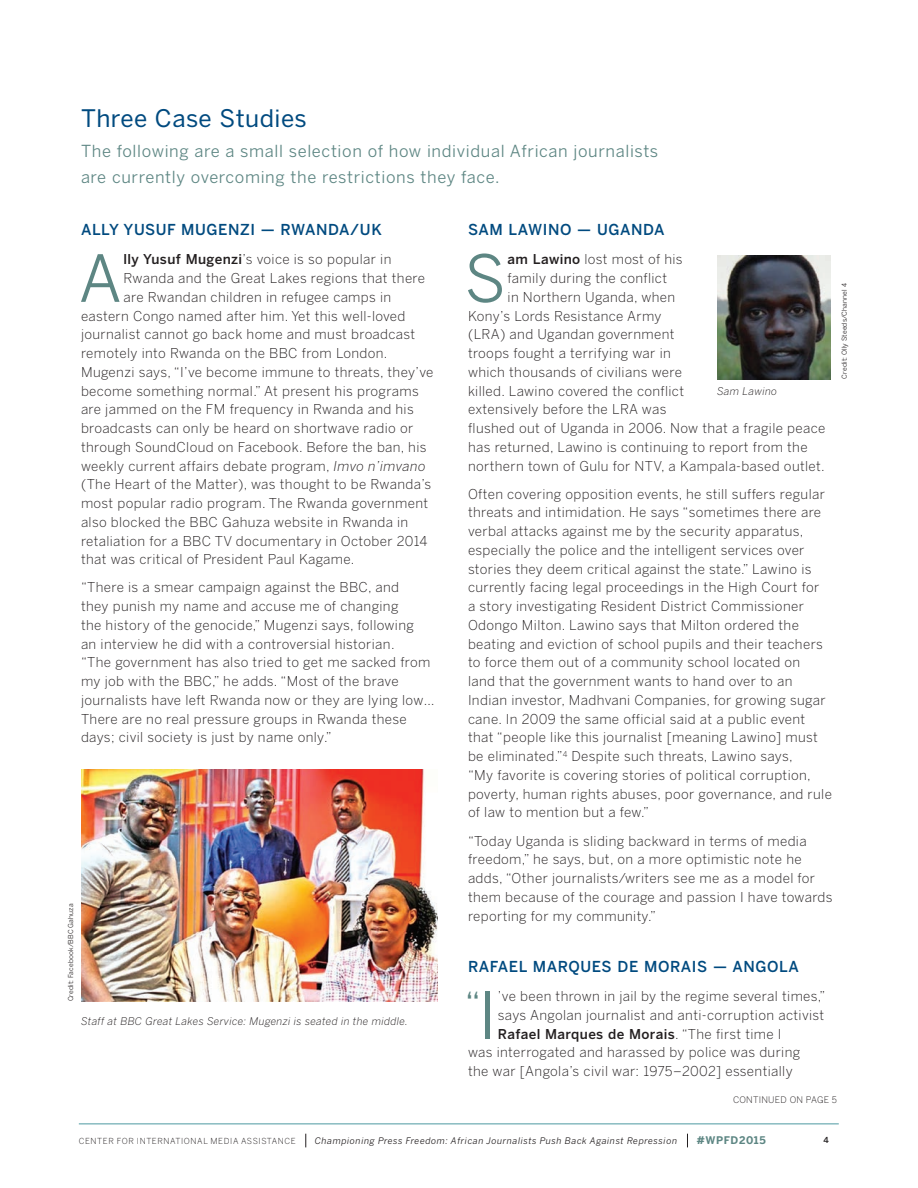
<style>
.page{position:relative;width:918px;height:1188px;background:#fff}
.page>*{position:absolute;margin:0;border:0;box-sizing:border-box;transform-origin:0 0}
.body_w_drop{font:64.2px "Benton Sans";color:#5d8683}
.body_w_drop-2{font:35.7px "Benton Sans";color:#5d8683}
.head1b_section_title{font:24px "Benton Sans";letter-spacing:.02em;color:#004a7f}
.intro___no_drop{font:16.5px/25.5px "Benton Sans";letter-spacing:.04em;color:#5d8683}
.sub1{font:500 15px "Benton Sans";letter-spacing:.04em;color:#004a7f}
.body{font:300 13.5px/18.8px "Benton Sans";letter-spacing:.025em;color:#231f20}
.body_w_drop-3{font:300 13.5px "Benton Sans";letter-spacing:.025em;color:#231f20}
.body_w_drop-4{font:500 13.5px "Benton Sans";letter-spacing:.025em;color:#231f20}
.photo_caption{font:italic 300 10.5px "Benton Sans";letter-spacing:.025em;color:#231f20}
.t1{font:700 10.5px "Benton Sans";letter-spacing:.06em;color:#5d8683}
.t2{font:italic 9px "Benton Sans";letter-spacing:.065em;color:#231f20}
.pickup_sub{font:300 9px "Benton Sans";letter-spacing:.025em;color:#231f20}
.t3{font:300 8.25px "Benton Sans";letter-spacing:.07em;color:#231f20}
.t4{font:500 8.25px "Benton Sans";color:#231f20}
.photo_credit{font:6.75px "Benton Sans";letter-spacing:.02em;color:#231f20}
.s1{font-weight:500}
.s2{font-style:italic}
.s3{font-size:64.2px}
.s4{font-weight:300}
</style>
<div class="page">
<hr style="left:79px;top:1124px;width:760px;height:1px;background:#4d9aa2">
<img style="left:81px;top:770px;width:356px;height:232px">
<img style="left:717px;top:255px;width:114px;height:124px">
<svg style="left:306px;top:1134px;width:1px;height:13px"></svg>
<svg style="left:687px;top:1134px;width:1px;height:13px"></svg>
<p class="head1b_section_title" style="left:81px;top:104px;width:227px">Three Case Studies</p>
<p class="intro___no_drop" style="left:81px;top:138px;width:579px">The following are a small selection of how individual African journalists are currently overcoming the restrictions they face.</p>
<p class="sub1" style="left:81px;top:221px;width:302px">ALLY YUSUF MUGENZI — RWANDA/UK</p>
<p class="body_w_drop" style="left:79px;top:241px;width:45px">A</p>
<p class="body_w_drop-3" style="left:124px;top:251px;width:269px"><span class="s1">lly Yusuf Mugenzi</span>’s voice is so popular in</p>
<p class="body_w_drop-3" style="left:124px;top:270px;width:303px">Rwanda and the Great Lakes regions that there</p>
<p class="body_w_drop-3" style="left:124px;top:289px;width:269px">are Rwandan children in refugee camps in</p>
<p class="body_w_drop-3" style="left:81px;top:308px;width:326px">eastern Congo named after him. Yet this well-loved</p>
<p class="body_w_drop-3" style="left:81px;top:326px;width:336px">journalist cannot go back home and must broadcast</p>
<p class="body_w_drop-3" style="left:81px;top:345px;width:308px">remotely into Rwanda on the BBC from London.</p>
<p class="body_w_drop-3" style="left:81px;top:364px;width:354px">Mugenzi says, “I’ve become immune to threats, they’ve</p>
<p class="body_w_drop-3" style="left:81px;top:383px;width:339px">become something normal.” At present his programs</p>
<p class="body_w_drop-3" style="left:81px;top:401px;width:334px">are jammed on the FM frequency in Rwanda and his</p>
<p class="body_w_drop-3" style="left:81px;top:420px;width:334px">broadcasts can only be heard on shortwave radio or</p>
<p class="body_w_drop-3" style="left:81px;top:439px;width:347px">through SoundCloud on Facebook. Before the ban, his</p>
<p class="body_w_drop-3" style="left:81px;top:458px;width:346px">weekly current affairs debate program, <span class="s2">Imvo n’imvano</span></p>
<p class="body_w_drop-3" style="left:81px;top:476px;width:352px">(The Heart of the Matter), was thought to be Rwanda’s</p>
<p class="body_w_drop-3" style="left:81px;top:495px;width:349px">most popular radio program. The Rwanda government</p>
<p class="body_w_drop-3" style="left:81px;top:514px;width:329px">also blocked the BBC Gahuza website in Rwanda in</p>
<p class="body_w_drop-3" style="left:81px;top:533px;width:348px">retaliation for a BBC TV documentary in October 2014</p>
<p class="body_w_drop-3" style="left:81px;top:551px;width:275px">that was critical of President Paul Kagame.</p>
<p class="body" style="left:81px;top:578px;width:355px">“There is a smear campaign against the BBC, and<br>they punish my name and accuse me of changing<br>the history of the genocide,” Mugenzi says, following<br>an interview he did with a controversial historian.<br>“The government has also tried to get me sacked from my job with the BBC,” he adds. “Most of the brave journalists have left Rwanda now or they are lying low… There are no real pressure groups in Rwanda these days; civil society is just by name only.”</p>
<p class="photo_credit" style="left:67px;top:1001px;width:99px;rotate:-90deg">Credit: Facebook/BBC Gahuza</p>
<p class="photo_caption" style="left:81px;top:1015px;width:328px">Staff at BBC Great Lakes Service: Mugenzi is seated in the middle.</p>
<p class="sub1" style="left:468px;top:221px;width:198px">SAM LAWINO — UGANDA</p>
<p class="body_w_drop" style="left:464px;top:241px;width:43px">S</p>
<p class="body_w_drop-3" style="left:508px;top:251px;width:177px"><span class="s1">am Lawino</span> lost most of his</p>
<p class="body_w_drop-3" style="left:508px;top:270px;width:161px">family during the conflict</p>
<p class="body_w_drop-3" style="left:508px;top:289px;width:169px">in Northern Uganda, when</p>
<p class="body_w_drop-3" style="left:468px;top:308px;width:195px">Kony’s Lords Resistance Army</p>
<p class="body_w_drop-3" style="left:468px;top:326px;width:208px">(LRA) and Ugandan government</p>
<p class="body_w_drop-3" style="left:468px;top:345px;width:204px">troops fought a terrifying war in</p>
<p class="body_w_drop-3" style="left:468px;top:364px;width:215px">which thousands of civilians were</p>
<p class="body_w_drop-3" style="left:468px;top:383px;width:218px">killed. Lawino covered the conflict</p>
<p class="body_w_drop-3" style="left:468px;top:401px;width:200px">extensively before the LRA was</p>
<p class="body_w_drop-3" style="left:468px;top:420px;width:359px">flushed out of Uganda in 2006. Now that a fragile peace</p>
<p class="body_w_drop-3" style="left:468px;top:439px;width:341px">has returned, Lawino is continuing to report from the</p>
<p class="body_w_drop-3" style="left:468px;top:458px;width:358px">northern town of Gulu for NTV, a Kampala-based outlet.</p>
<p class="body" style="left:468px;top:484px;width:365px">Often covering opposition events, he still suffers regular threats and intimidation. He says “sometimes there are verbal attacks against me by the security apparatus, especially the police and the intelligent services over stories they deem critical against the state.” Lawino is currently facing legal proceedings in the High Court for<br>a story investigating Resident District Commissioner Odongo Milton. Lawino says that Milton ordered the beating and eviction of school pupils and their teachers to force them out of a community school located on<br>land that the government wants to hand over to an Indian investor, Madhvani Companies, for growing sugar cane. In 2009 the same official said at a public event that “people like this journalist [meaning Lawino] must be eliminated.”<sup>4</sup> Despite such threats, Lawino says,<br>“My favorite is covering stories of political corruption, poverty, human rights abuses, poor governance, and rule of law to mention but a few.”</p>
<p class="body" style="left:468px;top:831px;width:366px">“Today Uganda is sliding backward in terms of media freedom,” he says, but, on a more optimistic note he adds, “Other journalists/writers see me as a model for them because of the courage and passion I have towards reporting for my community.”</p>
<p class="sub1" style="left:468px;top:958px;width:333px">RAFAEL MARQUES DE MORAIS — ANGOLA</p>
<p class="body_w_drop-2" style="left:465px;top:984px;width:33px">“<span class="s3">I</span></p>
<p class="body_w_drop-3" style="left:498px;top:988px;width:329px">’ve been thrown in jail by the regime several times,”</p>
<p class="photo_caption" style="left:717px;top:385px;width:62px">Sam Lawino</p>
<p class="body_w_drop-3" style="left:498px;top:1007px;width:328px">says Angolan journalist and anti-corruption activist</p>
<p class="body_w_drop-4" style="left:498px;top:1026px;width:285px">Rafael Marques de Morais<span class="s4">. “The first time I</span></p>
<p class="body_w_drop-3" style="left:468px;top:1045px;width:334px">was interrogated and harassed by police was during</p>
<p class="body_w_drop-3" style="left:468px;top:1063px;width:326px">the war [Angola’s civil war: 1975–2002] essentially</p>
<p class="photo_credit" style="left:840px;top:379px;width:97px;rotate:-90deg">Credit: Olly Steeds/Channel 4</p>
<p class="pickup_sub" style="left:733px;top:1094px;width:105px">CONTINUED ON PAGE 5</p>
<p class="t3" style="left:79px;top:1136px;width:218px">CENTER FOR INTERNATIONAL MEDIA ASSISTANCE</p>
<p class="t2" style="left:315px;top:1135px;width:364px">Championing Press Freedom: African Journalists Push Back Against Repression</p>
<p class="t1" style="left:697px;top:1133px;width:70px">#WPFD2015</p>
<p class="t4" style="left:823px;top:1135px;width:7px">4</p>
</div>
